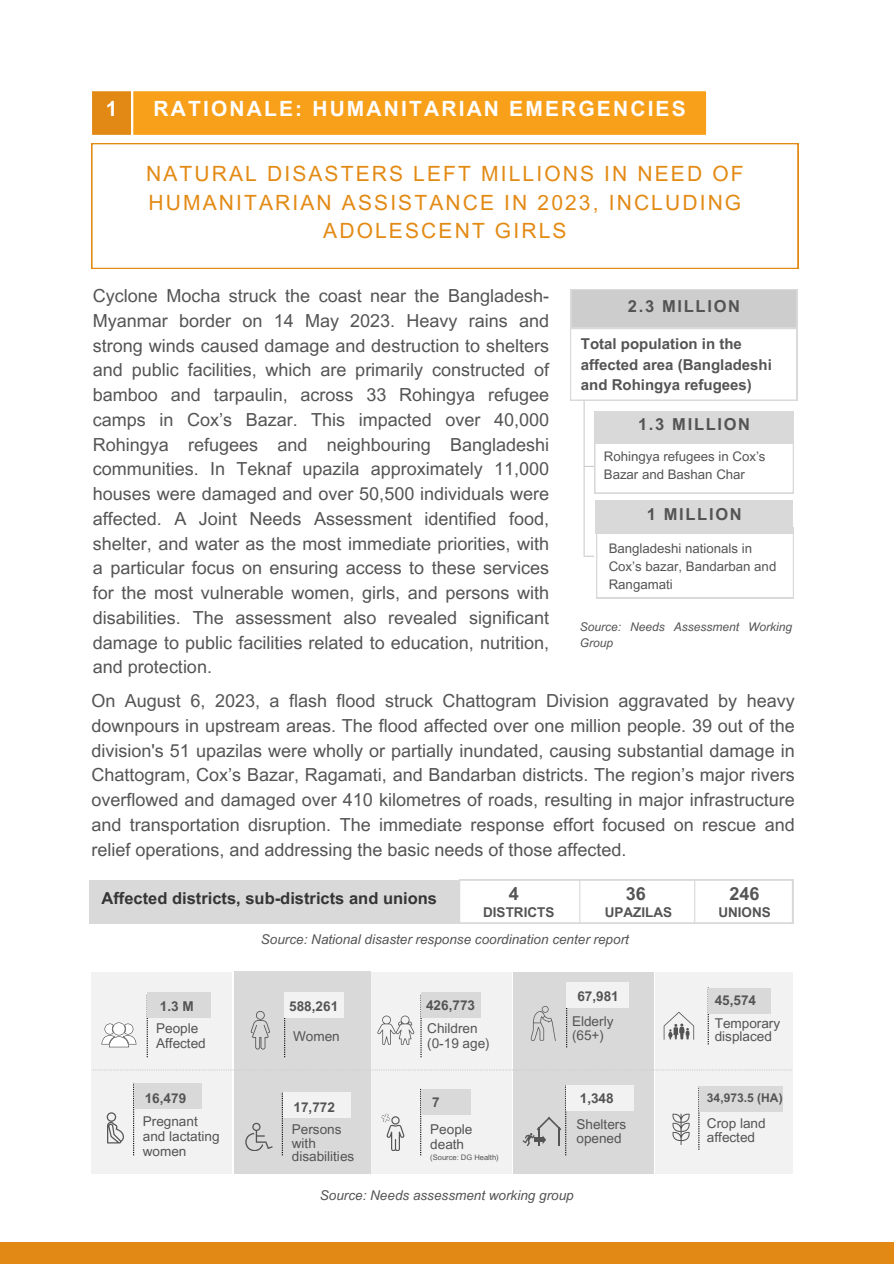
<style>
.page{position:relative;width:894px;height:1264px;background:#fff}
.page>*{position:absolute;margin:0;border:0;box-sizing:border-box;transform-origin:0 0}
.t1{font:21px/28.2px "Arial MT Pro";letter-spacing:.1em;color:#e38a15;text-align:center}
.t2{font:700 21px "Arial MT Pro";letter-spacing:.1em;color:#fff}
.t3{font:18px/24.8px "Arial MT Pro";color:#545454;text-align:justify}
.t4{font:700 18px "Arial MT Pro";color:#545454}
.t5{font:700 16.5px "Arial MT Pro";color:#353535}
.t6{font:700 16.5px "Arial MT Pro";letter-spacing:.1em;color:#545454}
.t7{font:700 15px/20.2px "Arial MT Pro";color:#545454}
.t8{font:13.5px/14.7px "Arial MT Pro";color:#545454}
.t9{font:italic 13.5px "Arial MT Pro";color:#545454}
.t10{font:700 13.5px "Arial MT Pro";color:#545454}
.t11{font:13.2px/17.9px "Arial MT Pro";color:#545454}
.t12{font:italic 12px/16px "Arial MT Pro";color:#545454}
.t13{font:700 12px "Arial MT Pro";color:#545454}
.t14{font:7.5px "Arial MT Pro";color:#545454}
</style>
<div class="page">
<div style="left:0;top:1242px;width:893px;height:21px;background:#e28915"></div>
<svg style="left:91px;top:143px;width:707px;height:126px"></svg>
<div style="left:91px;top:971px;width:141px;height:202px;background:#f2f2f2"></div>
<div style="left:234px;top:971px;width:136px;height:202px;background:#d9d9d9"></div>
<div style="left:371px;top:971px;width:141px;height:202px;background:#f2f2f2"></div>
<div style="left:513px;top:971px;width:140px;height:202px;background:#d9d9d9"></div>
<div style="left:655px;top:971px;width:137px;height:202px;background:#f2f2f2"></div>
<div style="left:594px;top:411px;width:199px;height:32px;background:#d9d9d9"></div>
<div style="left:595px;top:500px;width:197px;height:33px;background:#d9d9d9"></div>
<svg style="left:570px;top:289px;width:226px;height:111px"></svg>
<svg style="left:133px;top:1082px;width:1px;height:73px"></svg>
<svg style="left:107px;top:1112px;width:17px;height:31px"></svg>
<svg style="left:522px;top:1085px;width:44px;height:70px"></svg>
<div style="left:134px;top:1082px;width:67px;height:26px;background:#d9d9d9"></div>
<div style="left:566px;top:1085px;width:68px;height:26px;background:#f2f2f2"></div>
<svg style="left:147px;top:1017px;width:1px;height:40px"></svg>
<svg style="left:101px;top:1022px;width:35px;height:25px"></svg>
<div style="left:147px;top:991px;width:63px;height:26px;background:#d9d9d9"></div>
<svg style="left:282px;top:1092px;width:1px;height:63px"></svg>
<svg style="left:245px;top:1122px;width:27px;height:28px"></svg>
<div style="left:283px;top:1092px;width:67px;height:26px;background:#f2f2f2"></div>
<svg style="left:420px;top:1114px;width:1px;height:41px"></svg>
<svg style="left:381px;top:1113px;width:23px;height:37px"></svg>
<div style="left:420px;top:1088px;width:50px;height:26px;background:#d9d9d9"></div>
<svg style="left:698px;top:1086px;width:1px;height:63px"></svg>
<svg style="left:672px;top:1113px;width:17px;height:31px"></svg>
<div style="left:699px;top:1086px;width:83px;height:26px;background:#d9d9d9"></div>
<svg style="left:663px;top:1011px;width:30px;height:28px"></svg>
<svg style="left:707px;top:987px;width:1px;height:57px"></svg>
<div style="left:708px;top:987px;width:62px;height:26px;background:#d9d9d9"></div>
<svg style="left:284px;top:1017px;width:1px;height:40px"></svg>
<svg style="left:251px;top:1011px;width:19px;height:38px"></svg>
<div style="left:284px;top:991px;width:59px;height:26px;background:#f2f2f2"></div>
<svg style="left:420px;top:994px;width:1px;height:63px"></svg>
<svg style="left:93px;top:1069px;width:697px;height:1px"></svg>
<svg style="left:377px;top:1015px;width:37px;height:29px"></svg>
<div style="left:421px;top:991px;width:59px;height:26px;background:#d9d9d9"></div>
<svg style="left:566px;top:1007px;width:1px;height:40px"></svg>
<svg style="left:530px;top:1006px;width:25px;height:34px"></svg>
<div style="left:566px;top:982px;width:62px;height:25px;background:#f2f2f2"></div>
<div style="left:89px;top:879px;width:370px;height:44px;background:#d9d9d9"></div>
<svg style="left:459px;top:879px;width:333px;height:44px"></svg>
<hr style="left:694px;top:879px;width:1px;height:44px;background:#d9d9d9">
<hr style="left:579px;top:879px;width:1px;height:44px;background:#d9d9d9">
<svg style="left:92px;top:91px;width:615px;height:44px;background:#f79f1d"></svg>
<hr style="left:583px;top:400px;width:1px;height:155px;background:#cdcdcd">
<svg style="left:583px;top:442px;width:210px;height:51px"></svg>
<svg style="left:583px;top:527px;width:210px;height:71px"></svg>
<h6 class="t2" style="left:106px;top:101px;width:13px">1</h6>
<p class="t2" style="left:153px;top:101px;width:533px">RATIONALE: HUMANITARIAN EMERGENCIES</p>
<p class="t1" style="left:146px;top:163px;width:599px">NATURAL DISASTERS LEFT MILLIONS IN NEED OF<br>HUMANITARIAN ASSISTANCE IN 2023, INCLUDING<br>ADOLESCENT GIRLS</p>
<h6 class="t3" style="left:93px;top:285px;width:457px">Cyclone Mocha struck the coast near the Bangladesh-Myanmar border on 14 May 2023. Heavy rains and strong winds caused damage and destruction to shelters and public facilities, which are primarily constructed of bamboo and tarpaulin, across 33 Rohingya refugee camps in Cox’s Bazar. This impacted over 40,000<br>Rohingya refugees and neighbouring Bangladeshi communities. In Teknaf upazila approximately 11,000 houses were damaged and over 50,500 individuals were affected. A Joint Needs Assessment identified food, shelter, and water as the most immediate priorities, with a particular focus on ensuring access to these services for the most vulnerable women, girls, and persons with disabilities. The assessment also revealed significant damage to public facilities related to education, nutrition, and protection.</h6>
<p class="t3" style="left:91px;top:690px;width:704px">On August 6, 2023, a flash flood struck Chattogram Division aggravated by heavy downpours in upstream areas. The flood affected over one million people. 39 out of the division's 51 upazilas were wholly or partially inundated, causing substantial damage in Chattogram, Cox’s Bazar, Ragamati, and Bandarban districts. The region’s major rivers overflowed and damaged over 410 kilometres of roads, resulting in major infrastructure and transportation disruption. The immediate response effort focused on rescue and relief operations, and addressing the basic needs of those affected.</p>
<h5 class="t6" style="left:627px;top:300px;width:114px">2.3 MILLION</h5>
<p class="t7" style="left:580px;top:336px;width:192px">Total population in the affected area (Bangladeshi and Rohingya refugees)</p>
<h1 class="t6" style="left:638px;top:418px;width:114px">1.3 MILLION</h1>
<p class="t11" style="left:603px;top:449px;width:163px">Rohingya refugees in Cox’s<br>Bazar and Bashan Char</p>
<h2 class="t6" style="left:646px;top:507px;width:96px">1 MILLION</h2>
<p class="t11" style="left:608px;top:541px;width:169px">Bangladeshi nationals in<br>Cox’s bazar, Bandarban and<br>Rangamati</p>
<p class="t12" style="left:579px;top:620px;width:214px">Source: Needs Assessment Working<br>Group</p>
<p class="t5" style="left:101px;top:891px;width:337px">Affected districts, sub-districts and unions</p>
<p class="t4" style="left:508px;top:887px;width:12px">4</p>
<h6 class="t4" style="left:625px;top:887px;width:21px">36</h6>
<p class="t4" style="left:729px;top:887px;width:31px">246</p>
<h6 class="t10" style="left:604px;top:907px;width:69px">UPAZILAS</h6>
<p class="t10" style="left:718px;top:907px;width:54px">UNIONS</p>
<p class="t10" style="left:483px;top:907px;width:73px">DISTRICTS</p>
<h3 class="t10" style="left:160px;top:1001px;width:35px">1.3 M</h3>
<p class="t8" style="left:156px;top:1022px;width:51px">People<br>Affected</p>
<p class="t9" style="left:261px;top:934px;width:369px">Source: National disaster response coordination center report</p>
<p class="t10" style="left:289px;top:1001px;width:50px">588,261</p>
<p class="t8" style="left:293px;top:1030px;width:48px">Women</p>
<h6 class="t10" style="left:426px;top:1000px;width:50px">426,773</h6>
<p class="t8" style="left:427px;top:1022px;width:52px">Children</p>
<p class="t8" style="left:427px;top:1037px;width:64px">(0-19 age)</p>
<h6 class="t10" style="left:577px;top:991px;width:43px">67,981</h6>
<p class="t8" style="left:572px;top:1015px;width:43px">Elderly</p>
<p class="t8" style="left:572px;top:1029px;width:33px">(65+)</p>
<h3 class="t10" style="left:145px;top:1093px;width:43px">16,479</h3>
<p class="t10" style="left:579px;top:1093px;width:35px">1,348</p>
<h5 class="t10" style="left:432px;top:1096px;width:9px">7</h5>
<h4 class="t8" style="left:430px;top:1123px;width:44px">People</h4>
<p class="t8" style="left:430px;top:1138px;width:35px">death</p>
<h6 class="t14" style="left:430px;top:1154px;width:70px">(Source: DG Health)</h6>
<p class="t10" style="left:293px;top:1102px;width:43px">17,772</p>
<p class="t8" style="left:292px;top:1124px;width:64px;line-height:13.5px">Persons with disabilities</p>
<h3 class="t8" style="left:143px;top:1115px;width:78px">Pregnant and lactating women</h3>
<p class="t8" style="left:576px;top:1118px;width:51px">Shelters</p>
<h6 class="t8" style="left:576px;top:1132px;width:47px">opened</h6>
<h6 class="t9" style="left:320px;top:1190px;width:255px">Source: Needs assessment working group</h6>
<p class="t10" style="left:714px;top:995px;width:43px">45,574</p>
<h6 class="t8" style="left:714px;top:1017px;width:67px;line-height:13.5px">Temporary displaced</h6>
<h3 class="t13" style="left:706px;top:1093px;width:77px">34,973.5 (HA)</h3>
<h6 class="t8" style="left:706px;top:1117px;width:60px">Crop land</h6>
<p class="t8" style="left:706px;top:1131px;width:50px">affected</p>
</div>
